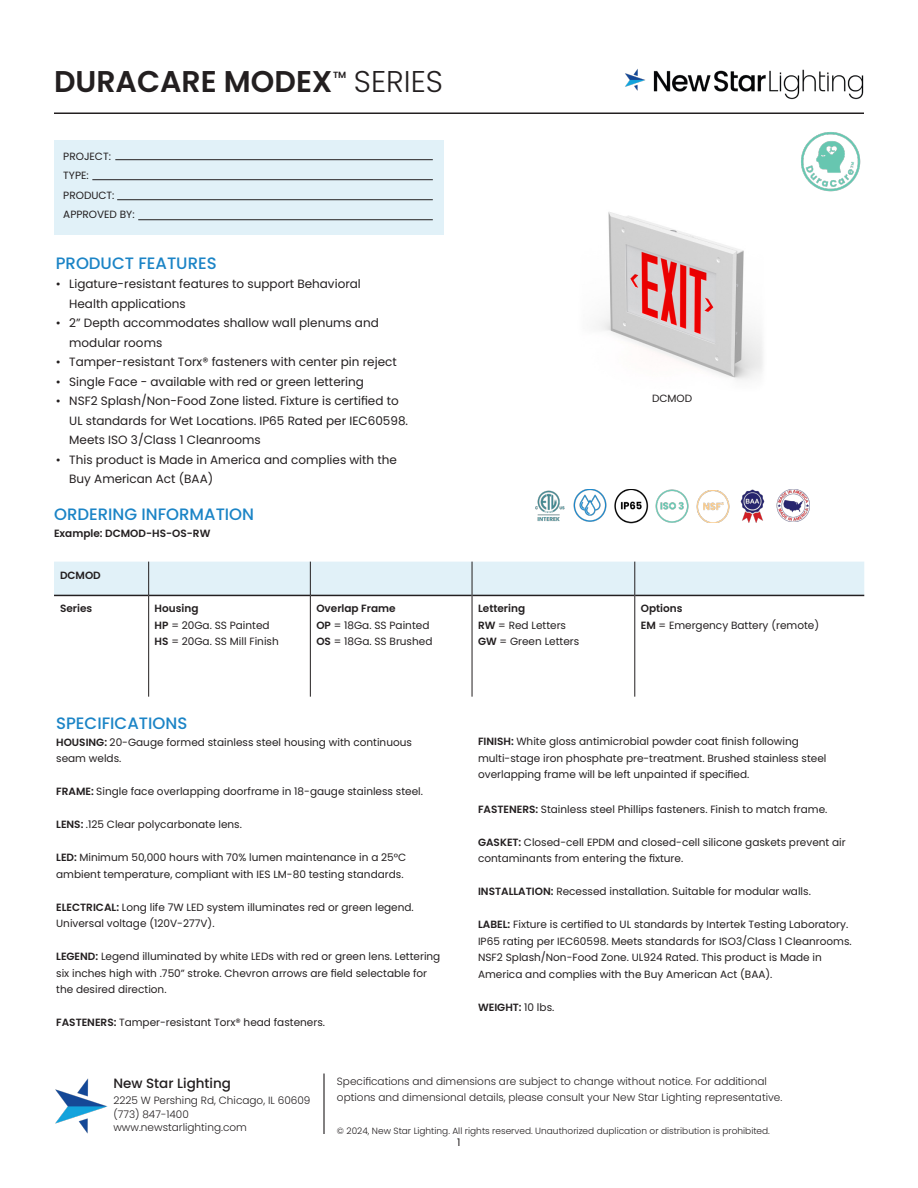
<style>
.page{position:relative;width:918px;height:1188px;background:#fff}
.page>*{position:absolute;margin:0;border:0;box-sizing:border-box;transform-origin:0 0}
.t1{font:600 30px "Poppins";color:#231f20}
.Subtitles{font:500 16.5px "Poppins";color:#1b84c6}
.t2{font:500 13.5px "Poppins";color:#231f20}
.t3{font:12px/19.5px "Poppins";color:#231f20}
.t4{font:10.5px/16.5px "Poppins";color:#231f20}
.t5{font:300 10.5px/13.5px "Poppins";color:#231f20}
.t6{font:600 10.5px "Poppins";color:#231f20}
.t7{font:300 9px "Poppins";color:#231f20}
.t8{font:600 9px "Poppins";color:#231f20}
.s1{font-weight:300}
.s2{font-weight:600}
.s3{font-weight:400}
</style>
<div class="page">
<img style="left:655px;top:490px;width:34px;height:32px">
<img style="left:598px;top:212px;width:165px;height:168px">
<img style="left:740px;top:490px;width:25px;height:33px">
<img style="left:776px;top:489px;width:34px;height:33px">
<img style="left:573px;top:489px;width:34px;height:32px">
<img style="left:614px;top:489px;width:35px;height:35px">
<img style="left:696px;top:490px;width:34px;height:33px">
<img style="left:535px;top:490px;width:30px;height:32px">
<img style="left:801px;top:132px;width:60px;height:60px">
<hr style="left:54px;top:113px;width:810px;height:1px;background:#231f20">
<img style="left:55px;top:1078px;width:53px;height:56px">
<hr style="left:323px;top:1074px;width:2px;height:60px;background:#231f20">
<img style="left:625px;top:69px;width:239px;height:31px">
<div style="left:54px;top:140px;width:390px;height:95px;background:#e1f1f8"></div>
<hr style="left:115px;top:159px;width:318px;height:1px;background:#231f20">
<hr style="left:92px;top:179px;width:341px;height:1px;background:#231f20">
<hr style="left:117px;top:199px;width:316px;height:1px;background:#231f20">
<hr style="left:138px;top:219px;width:295px;height:1px;background:#231f20">
<div style="left:54px;top:562px;width:810px;height:33px;background:#e1f1f8"></div>
<hr style="left:54px;top:595px;width:94px;height:1px;background:#231f20">
<hr style="left:149px;top:595px;width:161px;height:1px;background:#231f20">
<hr style="left:311px;top:595px;width:161px;height:1px;background:#231f20">
<hr style="left:472px;top:595px;width:162px;height:1px;background:#231f20">
<hr style="left:635px;top:595px;width:229px;height:1px;background:#231f20">
<hr style="left:310px;top:562px;width:1px;height:33px;background:#231f20">
<hr style="left:472px;top:562px;width:1px;height:33px;background:#231f20">
<hr style="left:634px;top:562px;width:1px;height:33px;background:#231f20">
<hr style="left:310px;top:595px;width:1px;height:102px;background:#231f20">
<hr style="left:472px;top:595px;width:1px;height:102px;background:#231f20">
<hr style="left:634px;top:595px;width:1px;height:102px;background:#231f20">
<hr style="left:148px;top:562px;width:1px;height:33px;background:#231f20">
<hr style="left:148px;top:595px;width:1px;height:102px;background:#231f20">
<h1 class="t1" style="left:54px;top:64px;width:390px">DURACARE MODEX <span class="s1">SERIES</span></h1>
<p class="t8" style="left:333px;top:69px;width:15px">TM</p>
<p class="t4" style="left:63px;top:148px;width:49px">PROJECT:</p>
<p class="t4" style="left:63px;top:168px;width:27px">TYPE:</p>
<p class="t4" style="left:63px;top:187px;width:53px">PRODUCT:</p>
<p class="t4" style="left:63px;top:207px;width:73px">APPROVED BY:</p>
<p class="Subtitles" style="left:56px;top:254px;width:162px">PRODUCT FEATURES</p>
<p class="t3" style="left:69px;top:274px;width:293px;text-indent:-14px">• Ligature-resistant features to support Behavioral<br>Health applications</p>
<p class="t3" style="left:69px;top:313px;width:311px;text-indent:-14px">• 2” Depth accommodates shallow wall plenums and modular rooms</p>
<p class="t3" style="left:56px;top:352px;width:343px">• Tamper-resistant Torx® fasteners with center pin reject</p>
<p class="t3" style="left:56px;top:372px;width:310px">• Single Face - available with red or green lettering</p>
<p class="t3" style="left:69px;top:391px;width:340px;text-indent:-14px">• NSF2 Splash/Non-Food Zone listed. Fixture is certified to<br>UL standards for Wet Locations. IP65 Rated per IEC60598.<br>Meets ISO 3/Class 1 Cleanrooms</p>
<p class="t3" style="left:69px;top:450px;width:329px;text-indent:-14px">• This product is Made in America and complies with the<br>Buy American Act (BAA)</p>
<p class="Subtitles" style="left:54px;top:505px;width:202px">ORDERING INFORMATION</p>
<p class="t6" style="left:54px;top:527px;width:158px">Example: DCMOD-HS-OS-RW</p>
<p class="t6" style="left:60px;top:569px;width:42px">DCMOD</p>
<p class="t6" style="left:60px;top:603px;width:34px">Series</p>
<p class="t6" style="left:155px;top:603px;width:45px">Housing</p>
<p class="t4" style="left:155px;top:617px;width:117px"><span class="s2">HP</span> = 20Ga. SS Painted</p>
<p class="t4" style="left:155px;top:634px;width:126px"><span class="s2">HS</span> = 20Ga. SS Mill Finish</p>
<p class="t6" style="left:316px;top:603px;width:81px">Overlap Frame</p>
<p class="t4" style="left:316px;top:617px;width:115px"><span class="s2">OP</span> = 18Ga. SS Painted</p>
<p class="t4" style="left:316px;top:634px;width:118px"><span class="s2">OS</span> = 18Ga. SS Brushed</p>
<p class="Subtitles" style="left:56px;top:714px;width:133px">SPECIFICATIONS</p>
<p class="t4" style="left:56px;top:734px;width:357px"><span class="s2">HOUSING:</span> 20-Gauge formed stainless steel housing with continuous seam welds.</p>
<p class="t4" style="left:56px;top:783px;width:368px"><span class="s2">FRAME:</span> Single face overlapping doorframe in 18-gauge stainless steel.</p>
<p class="t4" style="left:56px;top:816px;width:187px"><span class="s2">LENS:</span> .125 Clear polycarbonate lens.</p>
<p class="t4" style="left:56px;top:849px;width:352px"><span class="s2">LED:</span> Minimum 50,000 hours with 70% lumen maintenance in a 25°C ambient temperature, compliant with IES LM-80 testing standards.</p>
<p class="t4" style="left:56px;top:899px;width:359px"><span class="s2">ELECTRICAL:</span> Long life 7W LED system illuminates red or green legend.<br>Universal voltage (120V-277V).</p>
<p class="t4" style="left:56px;top:948px;width:386px"><span class="s2">LEGEND:</span> Legend illuminated by white LEDs with red or green lens. Lettering six inches high with .750” stroke. Chevron arrows are field selectable for the desired direction.</p>
<p class="t4" style="left:56px;top:1014px;width:270px"><span class="s2">FASTENERS:</span> Tamper-resistant Torx® head fasteners.</p>
<p class="t4" style="left:652px;top:390px;width:42px">DCMOD</p>
<p class="t6" style="left:478px;top:603px;width:49px">Lettering</p>
<p class="t4" style="left:478px;top:617px;width:90px"><span class="s2">RW</span> = Red Letters</p>
<p class="t4" style="left:478px;top:634px;width:103px"><span class="s2">GW</span> = Green Letters</p>
<p class="t6" style="left:641px;top:603px;width:43px">Options</p>
<p class="t4" style="left:641px;top:617px;width:180px"><span class="s2">EM</span> = Emergency Battery (remote)</p>
<p class="t4" style="left:478px;top:734px;width:350px"><span class="s2">FINISH:</span> White gloss antimicrobial powder coat finish following multi-stage iron phosphate pre-treatment. Brushed stainless steel overlapping frame will be left unpainted if specified.</p>
<p class="t4" style="left:478px;top:801px;width:351px"><span class="s2">FASTENERS:</span> Stainless steel Phillips fasteners. Finish to match frame.</p>
<p class="t4" style="left:478px;top:834px;width:369px"><span class="s2">GASKET:</span> Closed-cell EPDM and closed-cell silicone gaskets prevent air contaminants from entering the fixture.</p>
<p class="t4" style="left:478px;top:884px;width:334px"><span class="s2">INSTALLATION:</span> Recessed installation. Suitable for modular walls.</p>
<p class="t4" style="left:478px;top:917px;width:375px"><span class="s2">LABEL:</span> Fixture is certified to UL standards by Intertek Testing Laboratory.<br>IP65 rating per IEC60598. Meets standards for ISO3/Class 1 Cleanrooms.<br>NSF2 Splash/Non-Food Zone. UL924 Rated. This product is Made in America and complies with the Buy American Act (BAA).</p>
<p class="t6" style="left:478px;top:1001px;width:78px">WEIGHT: <span class="s3">10 lbs.</span></p>
<p class="t2" style="left:113px;top:1075px;width:119px">New Star Lighting</p>
<p class="t5" style="left:113px;top:1094px;width:199px">2225 W Pershing Rd, Chicago, IL 60609 (773) 847-1400 www.newstarlighting.com</p>
<p class="t5" style="left:337px;top:1073px;width:447px;line-height:16.5px">Specifications and dimensions are subject to change without notice. For additional options and dimensional details, please consult your New Star Lighting representative.</p>
<p class="t7" style="left:337px;top:1126px;width:434px">© 2024, New Star Lighting. All rights reserved. Unauthorized duplication or distribution is prohibited.</p>
<p class="t4" style="left:457px;top:1134px;width:5px">1</p>
</div>
